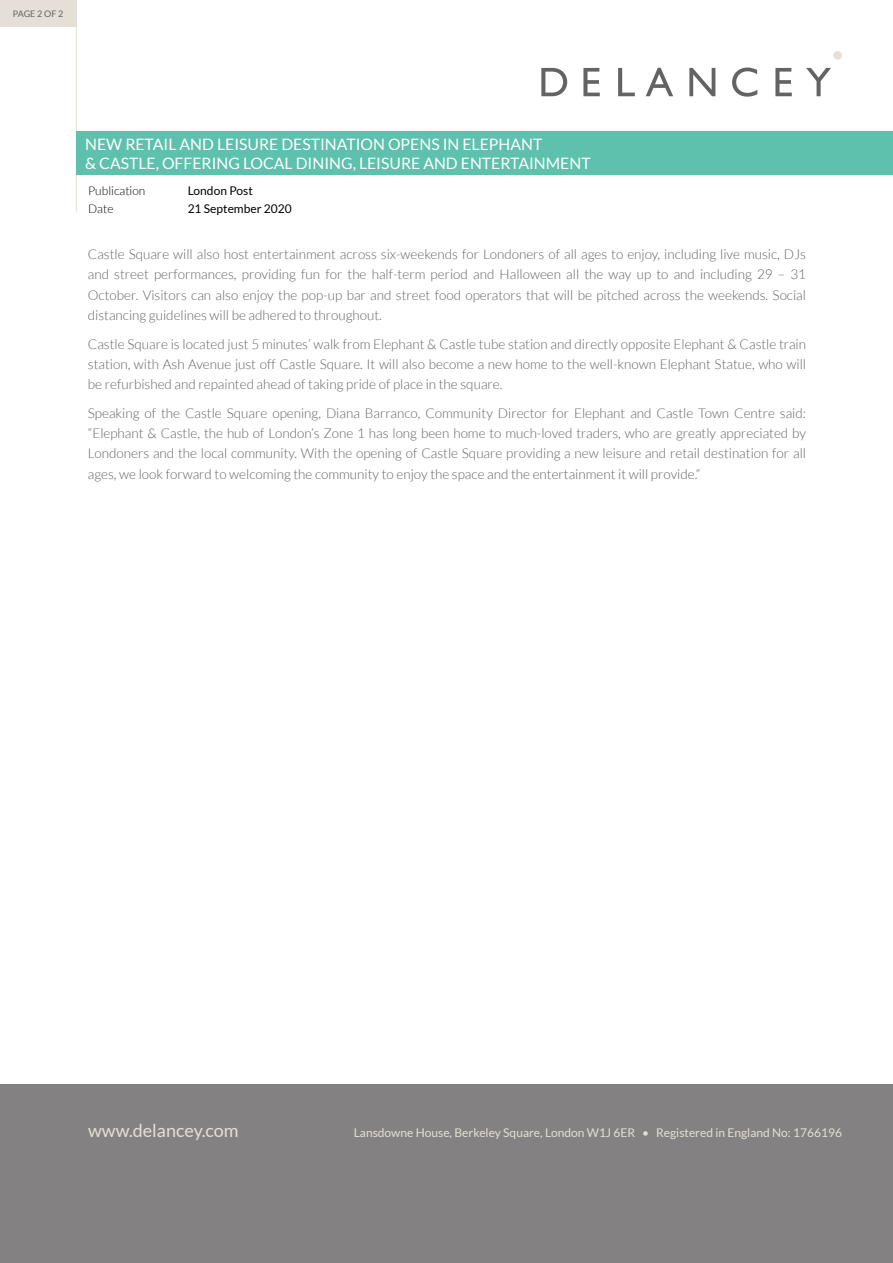
<style>
.page{position:relative;width:893px;height:1263px;background:#fff}
.page>*{position:absolute;margin:0;border:0;box-sizing:border-box;transform-origin:0 0}
.t1{font:18px "Lato";color:#e5dfd7}
.t2{font:15.75px/18.9px "Lato";color:#fff}
.t3{font:300 13.5px/20.2px "Lato";color:#646263;text-align:justify}
.t4{font:12px "Lato";color:#e5dfd7}
.t5{font:12px "Lato";color:#000}
.t6{font:300 12px "Lato";color:#000}
.t7{font:9px "Lato";letter-spacing:-.01em;color:#646263}
</style>
<div class="page">
<div style="left:0;top:1084px;width:893px;height:179px;background:#838182"></div>
<div style="left:833px;top:51px;width:9px;height:9px;background:#e5dfd7;border-radius:50%"></div>
<svg style="left:541px;top:68px;width:26px;height:28px"></svg>
<svg style="left:583px;top:68px;width:17px;height:28px"></svg>
<svg style="left:618px;top:68px;width:17px;height:28px"></svg>
<svg style="left:646px;top:68px;width:27px;height:28px"></svg>
<svg style="left:689px;top:68px;width:26px;height:28px"></svg>
<svg style="left:732px;top:68px;width:25px;height:29px"></svg>
<svg style="left:775px;top:68px;width:17px;height:28px"></svg>
<svg style="left:806px;top:68px;width:25px;height:28px"></svg>
<div style="left:0;top:0;width:76px;height:27px;background:#e5dfd7"></div>
<hr style="left:76px;top:0;width:1px;height:212px;background:#e5dfd7">
<div style="left:77px;top:132px;width:816px;height:43px;background:#5dc1ad"></div>
<p class="t7" style="left:13px;top:9px;width:52px">PAGE 2 OF 2</p>
<p class="t2" style="left:85px;top:135px;width:507px">NEW RETAIL AND LEISURE DESTINATION OPENS IN ELEPHANT<br>&amp; CASTLE, OFFERING LOCAL DINING, LEISURE AND ENTERTAINMENT</p>
<p class="t6" style="left:88px;top:185px;width:59px">Publication</p>
<p class="t5" style="left:188px;top:184px;width:67px">London Post</p>
<p class="t6" style="left:88px;top:203px;width:27px">Date</p>
<p class="t5" style="left:188px;top:202px;width:106px">21 September 2020</p>
<p class="t3" style="left:88px;top:244px;width:720px">Castle Square will also host entertainment across six-weekends for Londoners of all ages to enjoy, including live music, DJs and street performances, providing fun for the half-term period and Halloween all the way up to and including 29 – 31<br>October. Visitors can also enjoy the pop-up bar and street food operators that will be pitched across the weekends. Social distancing guidelines will be adhered to throughout.</p>
<p class="t3" style="left:88px;top:334px;width:720px">Castle Square is located just 5 minutes’ walk from Elephant &amp; Castle tube station and directly opposite Elephant &amp; Castle train station, with Ash Avenue just off Castle Square. It will also become a new home to the well-known Elephant Statue, who will be refurbished and repainted ahead of taking pride of place in the square.</p>
<p class="t3" style="left:88px;top:403px;width:720px">Speaking of the Castle Square opening, Diana Barranco, Community Director for Elephant and Castle Town Centre said: “Elephant &amp; Castle, the hub of London’s Zone 1 has long been home to much-loved traders, who are greatly appreciated by Londoners and the local community. With the opening of Castle Square providing a new leisure and retail destination for all ages, we look forward to welcoming the community to enjoy the space and the entertainment it will provide.”</p>
<h1 class="t1" style="left:88px;top:1120px;width:152px">www.delancey.com</h1>
<p class="t4" style="left:354px;top:1126px;width:490px">Lansdowne House, Berkeley Square, London W1J 6ER • Registered in England No: 1766196</p>
</div>
